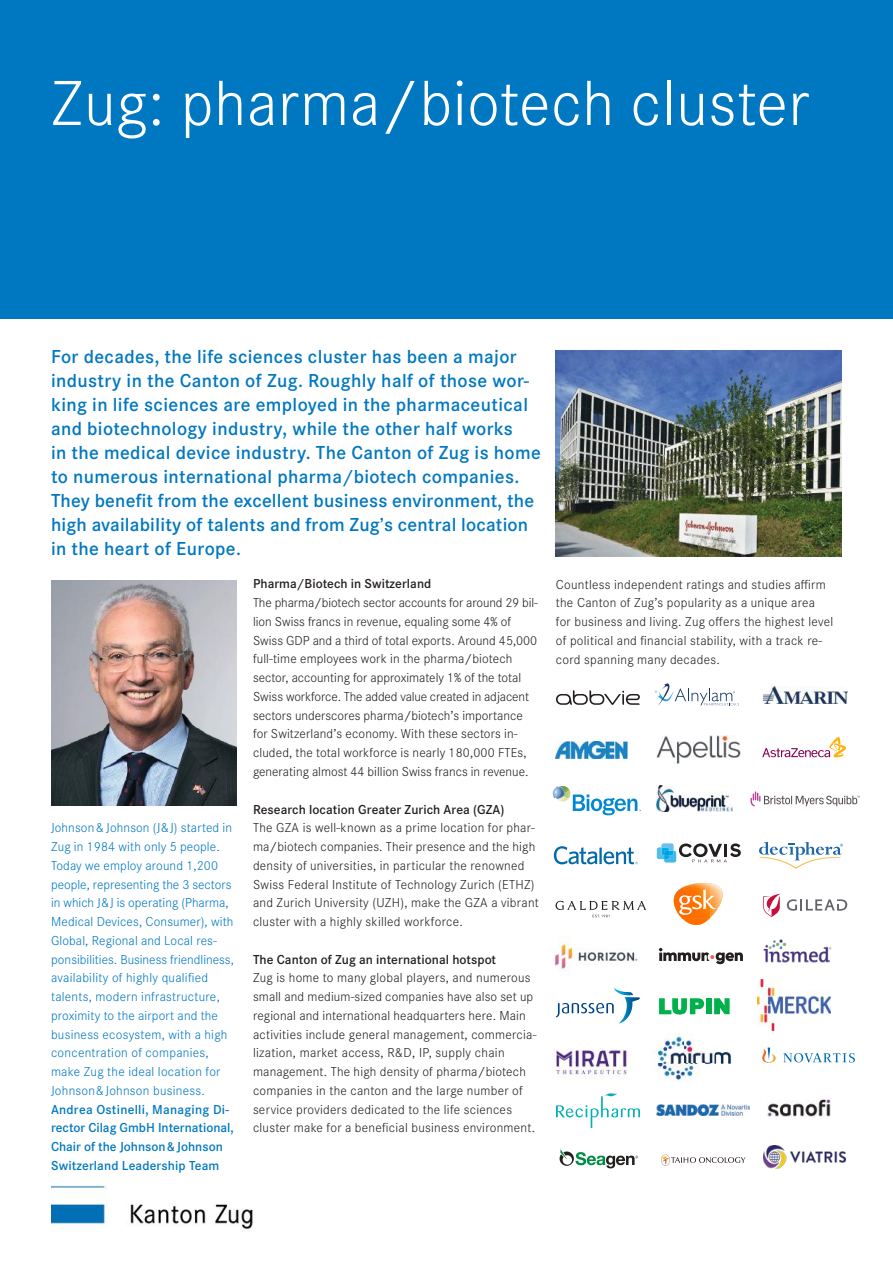
<style>
.page{position:relative;width:893px;height:1263px;background:#fff}
.page>*{position:absolute;margin:0;border:0;box-sizing:border-box;transform-origin:0 0}
.t1{font:300 66px "Corporate S";letter-spacing:.01em;color:#fff}
.t2{font:600 19.5px/24px "Corporate S";letter-spacing:.02em;color:#0078c1}
.t3{font:300 13.5px/18.8px "Corporate S";letter-spacing:.015em;color:#241f1f}
.t4{font:300 13.5px/18.8px "Corporate S";letter-spacing:.01em;color:#0078c1}
.t5{font:600 13.5px/18.8px "Corporate S";color:#0078c1}
.t6{font:600 13.5px "Corporate S";letter-spacing:.005em;color:#241f1f}
</style>
<div class="page">
<div style="left:0;top:0;width:893px;height:319px;background:#0078c1"></div>
<img style="left:51px;top:1185px;width:202px;height:47px">
<img style="left:556px;top:351px;width:286px;height:205px">
<img style="left:556px;top:741px;width:71px;height:17px">
<svg style="left:556px;top:690px;width:84px;height:15px"></svg>
<svg style="left:674px;top:883px;width:49px;height:42px"></svg>
<svg style="left:553px;top:786px;width:88px;height:29px"></svg>
<svg style="left:655px;top:683px;width:84px;height:23px"></svg>
<hr style="left:599px;top:847px;width:3px;height:17px;background:#006aac">
<svg style="left:554px;top:846px;width:43px;height:18px"></svg>
<svg style="left:603px;top:847px;width:35px;height:17px"></svg>
<svg style="left:787px;top:899px;width:60px;height:12px"></svg>
<svg style="left:763px;top:894px;width:17px;height:23px"></svg>
<svg style="left:556px;top:988px;width:84px;height:35px"></svg>
<svg style="left:714px;top:998px;width:16px;height:16px"></svg>
<div style="left:706px;top:998px;width:6px;height:16px;background:#00b14b"></div>
<svg style="left:659px;top:998px;width:46px;height:16px"></svg>
<img style="left:758px;top:980px;width:72px;height:51px">
<img style="left:763px;top:1146px;width:82px;height:23px">
<img style="left:657px;top:1104px;width:93px;height:12px">
<svg style="left:762px;top:737px;width:84px;height:20px"></svg>
<svg style="left:762px;top:1047px;width:93px;height:16px"></svg>
<img style="left:51px;top:580px;width:185px;height:225px">
<img style="left:657px;top:786px;width:76px;height:25px">
<img style="left:552px;top:1049px;width:75px;height:30px">
<img style="left:657px;top:736px;width:84px;height:28px">
<svg style="left:750px;top:791px;width:110px;height:15px"></svg>
<svg style="left:662px;top:1154px;width:83px;height:12px"></svg>
<img style="left:763px;top:687px;width:84px;height:17px">
<svg style="left:759px;top:842px;width:84px;height:27px"></svg>
<img style="left:553px;top:936px;width:85px;height:35px">
<svg style="left:659px;top:948px;width:84px;height:16px"></svg>
<img style="left:767px;top:1099px;width:64px;height:18px">
<svg style="left:556px;top:1093px;width:84px;height:35px"></svg>
<svg style="left:657px;top:843px;width:84px;height:19px"></svg>
<svg style="left:556px;top:901px;width:90px;height:17px"></svg>
<img style="left:763px;top:939px;width:69px;height:24px">
<img style="left:653px;top:1033px;width:78px;height:48px">
<svg style="left:560px;top:1149px;width:78px;height:19px"></svg>
<h1 class="t1" style="left:51px;top:60px;width:759px">Zug: pharma/biotech cluster</h1>
<p class="t2" style="left:51px;top:344px;width:491px">For decades, the life sciences cluster has been a major industry in the Canton of Zug. Roughly half of those wor&shy;king in life sciences are employed in the pharmaceutical and biotechnology industry, while the other half works<br>in the medical device industry. The Canton of Zug is home to numerous international pharma/biotech companies.<br>They benefit from the excellent business environment, the high availabiIity of talents and from Zug’s central location in the heart of Europe.</p>
<p class="t4" style="left:51px;top:818px;width:184px">Johnson &amp; Johnson (J &amp; J) started in<br>Zug in 1984 with only 5 people.<br>Today we employ around 1,200 people, representing the 3 sectors in which J &amp; J is operating (Pharma,<br>Medical Devices, Consumer), with<br>Global, Regional and Local res&shy;ponsibilities. Business friendliness, availability of highly qualified talents, modern infrastructure, proximity to the airport and the business ecosystem, with a high concentration of companies, make Zug the ideal location for<br>Johnson &amp; Johnson business.</p>
<p class="t5" style="left:51px;top:1099px;width:184px">Andrea Ostinelli, Managing Di&shy;rector Cilag GmbH International,<br>Chair of the Johnson &amp; Johnson<br>Switzerland Leadership Team</p>
<p class="t6" style="left:253px;top:575px;width:180px">Pharma/Biotech in Switzerland</p>
<p class="t3" style="left:253px;top:593px;width:286px">The pharma/biotech sector accounts for around 29 bil&shy;lion Swiss francs in revenue, equaling some 4% of Swiss GDP and a third of total exports. Around 45,000 full-time employees work in the pharma/biotech sector, accounting for approximately 1% of the total Swiss workforce. The added value created in adjacent sectors underscores pharma/biotech’s importance for Switzerland’s economy. With these sectors in&shy;cluded, the total workforce is nearly 180,000 FTEs, generating almost 44 billion Swiss francs in revenue.</p>
<p class="t6" style="left:253px;top:800px;width:253px">Research location Greater Zurich Area (GZA)</p>
<p class="t3" style="left:253px;top:818px;width:287px">The GZA is well-known as a prime location for phar&shy;ma/biotech companies. Their presence and the high density of universities, in particular the renowned Swiss Federal Institute of Technology Zurich (ETHZ) and Zurich University (UZH), make the GZA a vibrant cluster with a highly skilled workforce.</p>
<p class="t6" style="left:253px;top:950px;width:245px">The Canton of Zug an international hotspot</p>
<p class="t3" style="left:253px;top:968px;width:285px">Zug is home to many global players, and numerous small and medium-sized companies have also set up regional and international headquarters here. Main activities include general management, commercia&shy;lization, market access, R&amp;D, IP, supply chain management. The high density of pharma/biotech companies in the canton and the large number of service providers dedicated to the life sciences cluster make for a beneficial business environment.</p>
<p class="t3" style="left:556px;top:574px;width:279px">Countless independent ratings and studies affirm the Canton of Zug’s popularity as a unique area for business and living. Zug offers the highest level of political and financial stability, with a track re&shy;cord spanning many decades.</p>
</div>
